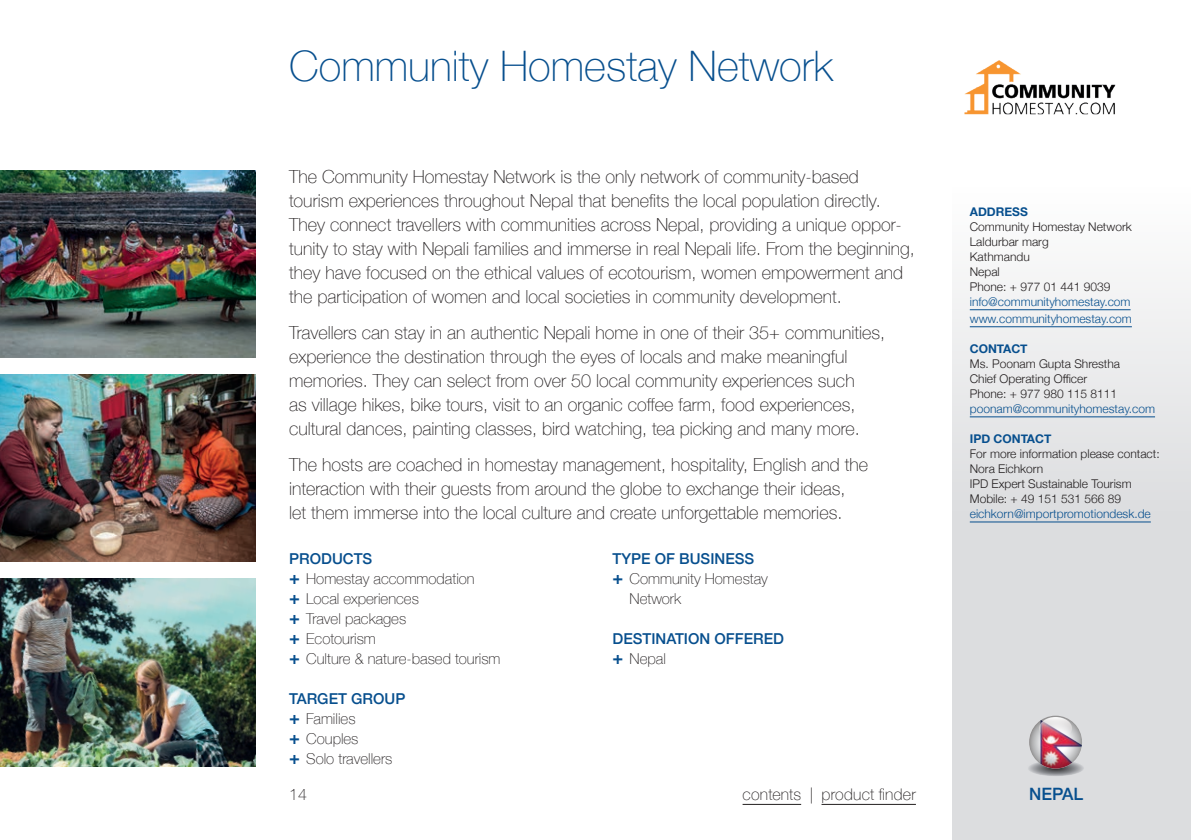
<style>
.page{position:relative;width:1191px;height:840px;background:#fff}
.page>*{position:absolute;margin:0;border:0;box-sizing:border-box;transform-origin:0 0}
.t1{font:100 42px "Helvetica Neue";color:#074f8e}
.t2{font:100 18px/24px "Helvetica Neue";color:#231f20}
.t3{font:500 17px "Helvetica Neue";color:#074f8e}
.t4{font:100 16px "Helvetica Neue";letter-spacing:.015em;color:#231f20}
.t5{font:100 15px/20px "Helvetica Neue";color:#231f20}
.t6{font:500 15px/20px "Helvetica Neue";color:#074f8e}
.t7{font:300 12px/15px "Helvetica Neue";color:#231f20}
.t8{font:300 12px/17px "Helvetica Neue";color:#074f8e}
.t9{font:700 12px "Helvetica Neue";color:#074f8e}
.s1{font-weight:500;color:#074f8e}
.s2{font-weight:700;font-size:18px;color:#074f8e}
.s3{font-weight:700;font-size:18px}
.s4{font-weight:100;color:#231f20}
</style>
<div class="page">
<div style="left:952px;top:187px;width:239px;height:652px;background:linear-gradient(to bottom,#f5f5f6,#d4d5d7)"></div>
<img style="left:1027px;top:715px;width:57px;height:60px">
<hr style="left:969px;top:309px;width:161px;height:1px;background:#074f8e">
<hr style="left:969px;top:326px;width:162px;height:1px;background:#074f8e">
<hr style="left:969px;top:416px;width:186px;height:1px;background:#074f8e">
<hr style="left:969px;top:521px;width:181px;height:1px;background:#074f8e">
<img style="left:0;top:170px;width:255px;height:187px">
<img style="left:0;top:578px;width:255px;height:187px">
<img style="left:0;top:374px;width:255px;height:187px">
<img style="left:964px;top:60px;width:152px;height:55px">
<hr style="left:1190px;top:170px;width:1px;height:187px;background:#d1d2d4">
<hr style="left:1190px;top:578px;width:1px;height:187px;background:#d1d2d4">
<hr style="left:1190px;top:374px;width:1px;height:187px;background:#d1d2d4">
<hr style="left:742px;top:803px;width:59px;height:1px;background:#231f20">
<hr style="left:821px;top:803px;width:95px;height:1px;background:#231f20">
<h1 class="t1" style="left:289px;top:34px;width:545px">Community Homestay Network</h1>
<p class="t2" style="left:289px;top:164px;width:627px">The Community Homestay Network is the only network of community-based tourism experiences throughout Nepal that benefits the local population directly.<br>They connect travellers with communities across Nepal, providing a unique oppor&shy;tunity to stay with Nepali families and immerse in real Nepali life. From the beginning, they have focused on the ethical values of ecotourism, women empowerment and the participation of women and local societies in community development.</p>
<p class="t2" style="left:289px;top:320px;width:597px">Travellers can stay in an authentic Nepali home in one of their 35+ communities, experience the destination through the eyes of locals and make meaningful memories. They can select from over 50 local community experiences such<br>as village hikes, bike tours, visit to an organic coffee farm, food experiences, cultural dances, painting classes, bird watching, tea picking and many more.</p>
<p class="t2" style="left:289px;top:452px;width:580px">The hosts are coached in homestay management, hospitality, English and the interaction with their guests from around the globe to exchange their ideas,<br>let them immerse into the local culture and create unforgettable memories.</p>
<p class="t5" style="left:289px;top:547px;width:213px"><span class="s1">PRODUCTS<br></span><span class="s2">+</span> Homestay accommodation<br><span class="s2">+</span> Local experiences<br><span class="s2">+</span> Travel packages<br><span class="s2">+</span> Ecotourism<br><span class="s2">+</span> Culture &amp; nature-based tourism</p>
<p class="t5" style="left:289px;top:687px;width:118px"><span class="s1">TARGET GROUP </span><span class="s2">+</span> Families<br><span class="s2">+</span> Couples<br><span class="s2">+</span> Solo travellers</p>
<p class="t6" style="left:612px;top:546px;width:143px">TYPE OF BUSINESS</p>
<p class="t5" style="left:612px;top:567px;width:157px"><span class="s2">+</span> Community Homestay</p>
<p class="t5" style="left:629px;top:587px;width:53px">Network</p>
<p class="t6" style="left:612px;top:626px;width:173px">DESTINATION OFFERED <span class="s3">+</span> <span class="s4">Nepal</span></p>
<p class="t4" style="left:289px;top:782px;width:19px">14</p>
<p class="t4" style="left:742px;top:782px;width:175px">contents | product finder</p>
<p class="t9" style="left:969px;top:202px;width:60px">ADDRESS</p>
<p class="t7" style="left:969px;top:218px;width:164px">Community Homestay Network<br>Laldurbar marg<br>Kathmandu<br>Nepal<br>Phone: + 977 01 441 9039</p>
<p class="t8" style="left:969px;top:292px;width:164px">info@communityhomestay.com www.communityhomestay.com</p>
<p class="t9" style="left:969px;top:339px;width:59px">CONTACT</p>
<p class="t7" style="left:969px;top:355px;width:152px">Ms. Poonam Gupta Shrestha<br>Chief Operating Officer<br>Phone: + 977 980 115 8111</p>
<p class="t8" style="left:969px;top:399px;width:187px">poonam@communityhomestay.com</p>
<p class="t9" style="left:969px;top:429px;width:83px">IPD CONTACT</p>
<p class="t7" style="left:969px;top:445px;width:191px">For more information please contact:<br>Nora Eichkorn<br>IPD Expert Sustainable Tourism<br>Mobile: + 49 151 531 566 89</p>
<p class="t8" style="left:969px;top:504px;width:182px">eichkorn@importpromotiondesk.de</p>
<p class="t3" style="left:1029px;top:780px;width:56px">NEPAL</p>
</div>
